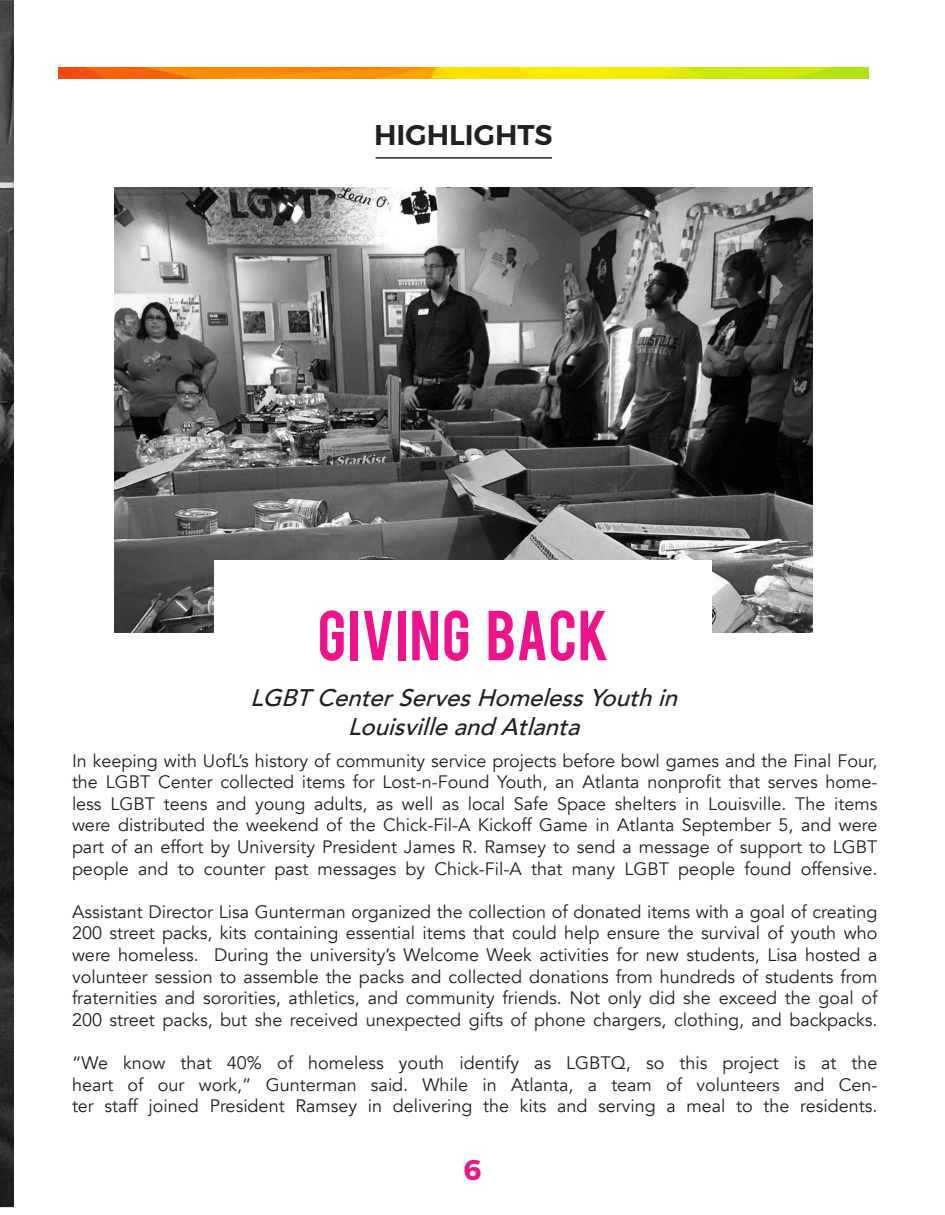
<style>
.page{position:relative;width:945px;height:1215px;background:#fff}
.page>*{position:absolute;margin:0;border:0;box-sizing:border-box;transform-origin:0 0}
.t1{font:55.5px "Bebas";letter-spacing:.02em;color:#ed138b}
.t2{font:600 28.5px "Montserrat";color:#231f20}
.t3{font:700 28.5px "Montserrat";color:#ed138b}
.t4{font:italic 500 24px/28.8px "Avenir";color:#231f20;text-align:center}
.t5{font:18px/21.6px "Avenir";color:#231f20;text-align:justify}
</style>
<div class="page">
<img style="left:115px;top:187px;width:697px;height:446px">
<hr style="left:376px;top:157px;width:176px;height:2px;background:#231f20">
<img style="left:59px;top:68px;width:809px;height:10px">
<div style="left:215px;top:560px;width:497px;height:181px;background:#fff"></div>
<img style="left:0;top:0;width:14px;height:1208px">
<p class="t2" style="left:374px;top:118px;width:180px">HIGHLIGHTS</p>
<p class="t1" style="left:318px;top:595px;width:293px">GIVING BACK</p>
<p class="t4" style="left:250px;top:684px;width:432px">LGBT Center Serves Homeless Youth in<br>Louisville and Atlanta</p>
<p class="t5" style="left:72px;top:750px;width:807px">In keeping with UofL’s history of community service projects before bowl games and the Final Four, the LGBT Center collected items for Lost-n-Found Youth, an Atlanta nonprofit that serves home&shy;less LGBT teens and young adults, as well as local Safe Space shelters in Louisville. The items were distributed the weekend of the Chick-Fil-A Kickoff Game in Atlanta September 5, and were part of an effort by University President James R. Ramsey to send a message of support to LGBT people and to counter past messages by Chick-Fil-A that many LGBT people found offensive.</p>
<p class="t5" style="left:72px;top:901px;width:807px">Assistant Director Lisa Gunterman organized the collection of donated items with a goal of creating 200 street packs, kits containing essential items that could help ensure the survival of youth who were homeless. During the university’s Welcome Week activities for new students, Lisa hosted a volunteer session to assemble the packs and collected donations from hundreds of students from fraternities and sororities, athletics, and community friends. Not only did she exceed the goal of 200 street packs, but she received unexpected gifts of phone chargers, clothing, and backpacks.</p>
<p class="t5" style="left:72px;top:1052px;width:807px">“We know that 40% of homeless youth identify as LGBTQ, so this project is at the heart of our work,” Gunterman said. While in Atlanta, a team of volunteers and Cen&shy;ter staff joined President Ramsey in delivering the kits and serving a meal to the residents.</p>
<p class="t3" style="left:463px;top:1152px;width:20px">6</p>
</div>
